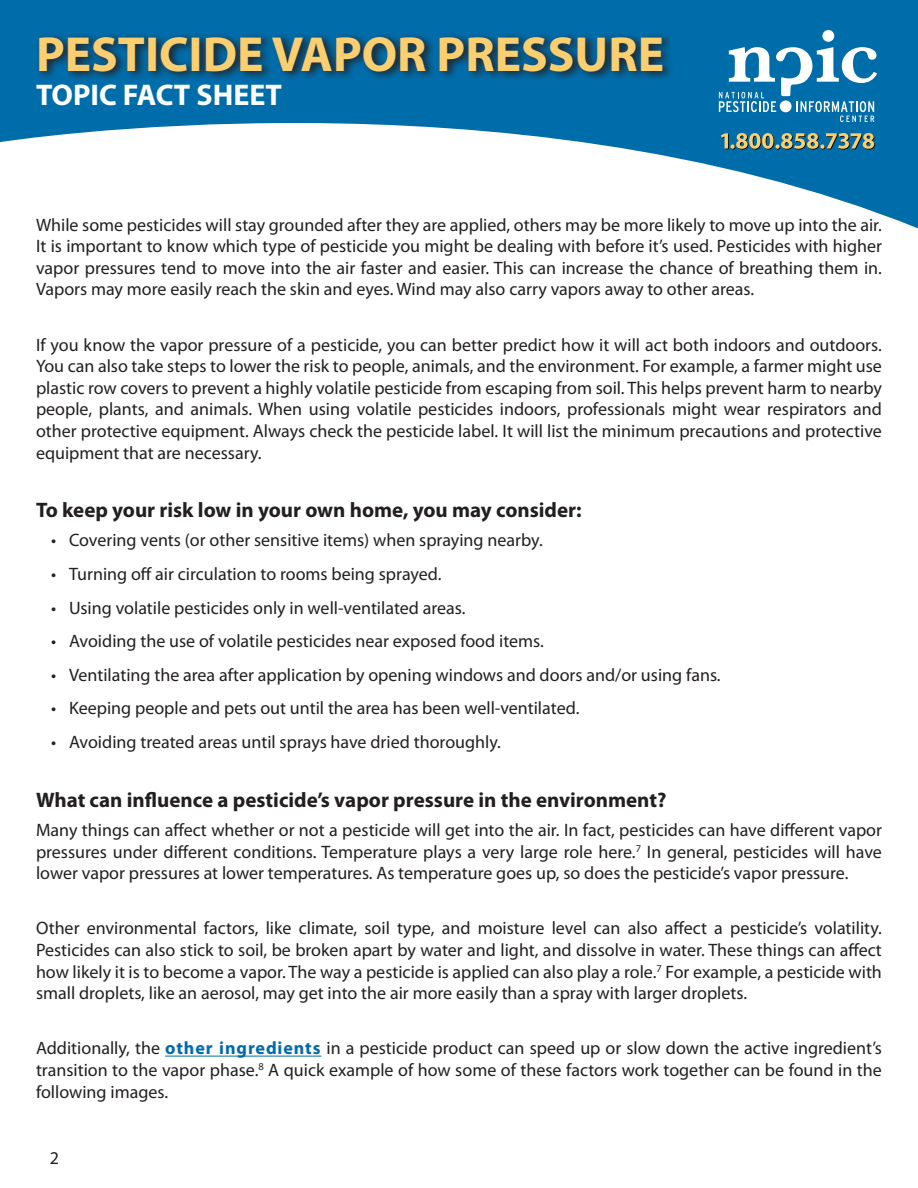
<style>
.page{position:relative;width:918px;height:1188px;background:#fff}
.page>*{position:absolute;margin:0;border:0;box-sizing:border-box;transform-origin:0 0}
.t1{font:700 49.5px "Myriad Pro";color:#fbce6f}
.t2{font:700 30px "Myriad Pro";color:#fff}
.t3{font:700 21px "Myriad Pro";color:#231f20}
.t4{font:18px/21.6px "Myriad Pro";color:#231f20;text-align:justify}
.s1{font-weight:700;color:#006aac}
</style>
<div class="page">
<svg style="left:0;top:0;width:917px;height:228px;fill:#006dab"></svg>
<svg style="left:36px;top:31px;width:639px;height:50px;background:#0b527c"></svg>
<svg style="left:719px;top:30px;width:158px;height:92px"></svg>
<svg style="left:721px;top:133px;width:154px;height:17px;background:#6c8b7d"></svg>
<svg style="left:917px;top:0;width:1px;height:228px"></svg>
<hr style="left:165px;top:1056px;width:156px;height:1px;background:#006dab">
<h1 class="t1" style="left:36px;top:22px;width:630px">PESTICIDE VAPOR PRESSURE</h1>
<h2 class="t2" style="left:36px;top:75px;width:247px">TOPIC FACT SHEET</h2>
<p class="t4" style="left:36px;top:213px;width:848px">While some pesticides will stay grounded after they are applied, others may be more likely to move up into the air.<br>It is important to know which type of pesticide you might be dealing with before it’s used. Pesticides with higher vapor pressures tend to move into the air faster and easier. This can increase the chance of breathing them in.<br>Vapors may more easily reach the skin and eyes. Wind may also carry vapors away to other areas.</p>
<p class="t4" style="left:36px;top:333px;width:848px">If you know the vapor pressure of a pesticide, you can better predict how it will act both indoors and outdoors.<br>You can also take steps to lower the risk to people, animals, and the environment. For example, a farmer might use plastic row covers to prevent a highly volatile pesticide from escaping from soil. This helps prevent harm to nearby people, plants, and animals. When using volatile pesticides indoors, professionals might wear respirators and other protective equipment. Always check the pesticide label. It will list the minimum precautions and protective equipment that are necessary.</p>
<p class="t3" style="left:36px;top:497px;width:547px">To keep your risk low in your own home, you may consider:</p>
<p class="t4" style="left:51px;top:529px;width:493px">• Covering vents (or other sensitive items) when spraying nearby.</p>
<p class="t4" style="left:51px;top:563px;width:392px">• Turning off air circulation to rooms being sprayed.</p>
<p class="t4" style="left:51px;top:596px;width:416px">• Using volatile pesticides only in well-ventilated areas.</p>
<p class="t4" style="left:51px;top:630px;width:494px">• Avoiding the use of volatile pesticides near exposed food items.</p>
<p class="t4" style="left:51px;top:664px;width:671px">• Ventilating the area after application by opening windows and doors and/or using fans.</p>
<p class="t4" style="left:51px;top:697px;width:530px">• Keeping people and pets out until the area has been well-ventilated.</p>
<p class="t4" style="left:51px;top:731px;width:451px">• Avoiding treated areas until sprays have dried thoroughly.</p>
<p class="t3" style="left:36px;top:786px;width:632px">What can influence a pesticide’s vapor pressure in the environment?</p>
<p class="t4" style="left:36px;top:819px;width:848px">Many things can affect whether or not a pesticide will get into the air. In fact, pesticides can have different vapor pressures under different conditions. Temperature plays a very large role here.<sup>7</sup> In general, pesticides will have lower vapor pressures at lower temperatures. As temperature goes up, so does the pesticide’s vapor pressure.</p>
<p class="t4" style="left:36px;top:917px;width:847px">Other environmental factors, like climate, soil type, and moisture level can also affect a pesticide’s volatility.<br>Pesticides can also stick to soil, be broken apart by water and light, and dissolve in water. These things can affect how likely it is to become a vapor. The way a pesticide is applied can also play a role.<sup>7</sup> For example, a pesticide with small droplets, like an aerosol, may get into the air more easily than a spray with larger droplets.</p>
<p class="t4" style="left:36px;top:1037px;width:847px">Additionally, the <span class="s1">other ingredients</span> in a pesticide product can speed up or slow down the active ingredient’s transition to the vapor phase.<sup>8</sup> A quick example of how some of these factors work together can be found in the following images.</p>
<p class="t4" style="left:50px;top:1147px;width:11px">2</p>
</div>
